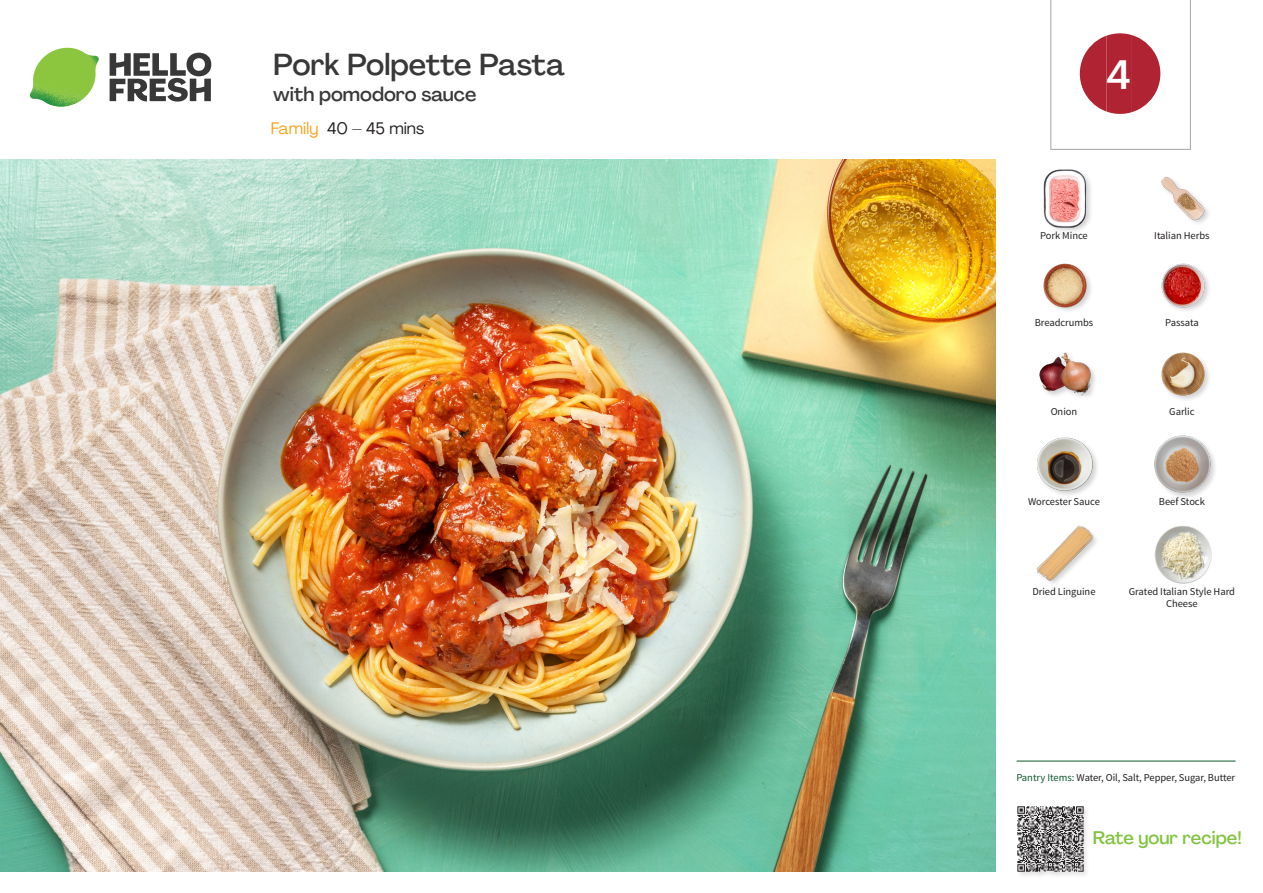
<style>
.page{position:relative;width:1263px;height:893px;background:#fff}
.page>*{position:absolute;margin:0;border:0;box-sizing:border-box;transform-origin:0 0}
._24_Recipe_Nr_Bag{font:500 40.5px "Agrandir";color:#fff}
._15_Titel_UK{font:500 30px "Agrandir";letter-spacing:-.005em;color:#383839}
._15_Titel_UK-2{font:500 19.5px "Agrandir";color:#383839}
.t1{font:500 18px "Agrandir";color:#81c340}
._02_Box_Type{font:16.5px "Agrandir";color:#231f20}
._18_FRONT_ingredients_UK{font:10.5px/12px "Source Sans Pro";letter-spacing:-.005em;color:#231f20;text-align:center}
.t2{font:10.5px "Source Sans Variable";letter-spacing:-.005em;color:#231f20}
.s1{color:#f9a21c}
.s2{font-family:"Source Sans Pro";color:#0e572c}
</style>
<div class="page">
<svg style="left:110px;top:53px;width:101px;height:49px"></svg>
<img style="left:30px;top:48px;width:69px;height:59px">
<img style="left:0;top:159px;width:995px;height:713px">
<hr style="left:1016px;top:761px;width:219px;height:1px;background:#0e572c">
<div style="left:1016px;top:805px;width:74px;height:74px;background:#f9f9f9"></div>
<img style="left:1017px;top:806px;width:69px;height:69px">
<img style="left:1161px;top:177px;width:48px;height:46px">
<div style="left:1043px;top:169px;width:50px;height:65px;background:#231f20;opacity:.2"></div>
<img style="left:1043px;top:170px;width:50px;height:57px">
<img style="left:1161px;top:263px;width:48px;height:48px">
<img style="left:1043px;top:263px;width:48px;height:48px">
<img style="left:1161px;top:352px;width:48px;height:48px">
<div style="left:1038px;top:351px;width:60px;height:51px;background:#231f20;opacity:.2"></div>
<img style="left:1038px;top:351px;width:56px;height:51px">
<div style="left:1154px;top:434px;width:64px;height:66px;background:#231f20;opacity:.2"></div>
<img style="left:1154px;top:435px;width:58px;height:58px">
<div style="left:1036px;top:437px;width:64px;height:61px;background:#231f20;opacity:.2"></div>
<img style="left:1036px;top:437px;width:58px;height:56px">
<img style="left:1154px;top:526px;width:58px;height:57px">
<img style="left:1036px;top:526px;width:58px;height:57px">
<svg style="left:1050px;top:0;width:141px;height:150px"></svg>
<p class="_15_Titel_UK" style="left:273px;top:46px;width:293px">Pork Polpette Pasta</p>
<p class="_15_Titel_UK-2" style="left:273px;top:82px;width:205px">with pomodoro sauce</p>
<p class="_02_Box_Type" style="left:271px;top:118px;width:155px"><span class="s1">Family</span> 40 – 45 mins</p>
<p class="_24_Recipe_Nr_Bag" style="left:1106px;top:50px;width:26px">4</p>
<p class="_18_FRONT_ingredients_UK" style="left:1040px;top:230px;width:49px">Pork Mince</p>
<p class="_18_FRONT_ingredients_UK" style="left:1154px;top:230px;width:57px">Italian Herbs</p>
<p class="_18_FRONT_ingredients_UK" style="left:1035px;top:317px;width:60px">Breadcrumbs</p>
<p class="_18_FRONT_ingredients_UK" style="left:1165px;top:317px;width:35px">Passata</p>
<p class="_18_FRONT_ingredients_UK" style="left:1051px;top:405px;width:28px">Onion</p>
<p class="_18_FRONT_ingredients_UK" style="left:1169px;top:405px;width:27px">Garlic</p>
<p class="_18_FRONT_ingredients_UK" style="left:1028px;top:496px;width:73px">Worcester Sauce</p>
<p class="_18_FRONT_ingredients_UK" style="left:1159px;top:496px;width:47px">Beef Stock</p>
<p class="_18_FRONT_ingredients_UK" style="left:1032px;top:586px;width:65px">Dried Linguine</p>
<p class="_18_FRONT_ingredients_UK" style="left:1129px;top:586px;width:108px">Grated Italian Style Hard<br>Cheese</p>
<p class="t2" style="left:1016px;top:771px;width:220px"><span class="s2">Pantry Items:</span> Water, Oil, Salt, Pepper, Sugar, Butter</p>
<h3 class="t1" style="left:1093px;top:827px;width:150px">Rate your recipe!</h3>
</div>
